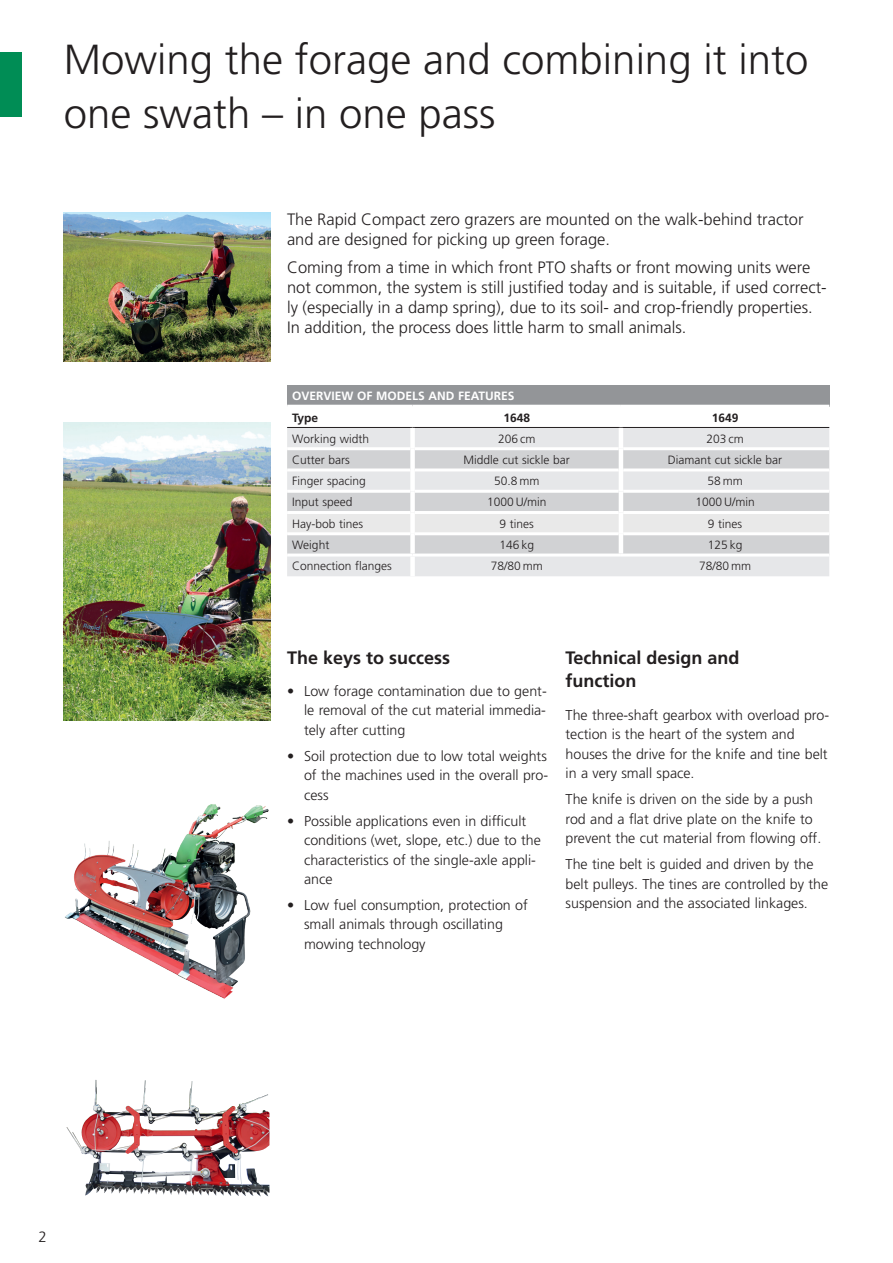
<style>
.page{position:relative;width:893px;height:1263px;background:#fff}
.page>*{position:absolute;margin:0;border:0;box-sizing:border-box;transform-origin:0 0}
.t1{font:300 42px/54px "Frutiger";color:#231f20}
.t2{font:700 18px/24px "Frutiger LT Std";color:#231f20}
.t3{font:300 16.5px/19.8px "Frutiger";color:#231f20}
.t4{font:300 15px "Frutiger";color:#231f20}
.t5{font:300 14.25px/19.5px "Frutiger";color:#231f20}
.t6{font:300 12px "Frutiger";color:#231f20}
.t7{font:700 12px "Frutiger LT Std";color:#fff}
.t8{font:700 12px "Frutiger LT Std";color:#231f20}
</style>
<div class="page">
<img style="left:64px;top:422px;width:206px;height:298px">
<img style="left:65px;top:804px;width:204px;height:195px">
<img style="left:66px;top:1080px;width:203px;height:116px">
<div style="left:0;top:53px;width:22px;height:64px;background:#008d55"></div>
<img style="left:64px;top:213px;width:206px;height:148px">
<div style="left:287px;top:385px;width:542px;height:21px;background:#939598"></div>
<div style="left:287px;top:428px;width:542px;height:19px;background:#e6e7e9"></div>
<svg style="left:287px;top:450px;width:542px;height:103px;background:#d7d8da"></svg>
<div style="left:287px;top:514px;width:542px;height:18px;background:#e9e9e9"></div>
<div style="left:287px;top:556px;width:542px;height:20px;background:#e6e7e9"></div>
<div style="left:410px;top:556px;width:5px;height:20px;background:#fff"></div>
<hr style="left:287px;top:405px;width:126px;height:3px;background:#fff">
<hr style="left:413px;top:405px;width:208px;height:3px;background:#fff">
<hr style="left:621px;top:405px;width:208px;height:3px;background:#fff">
<hr style="left:287px;top:468px;width:123px;height:3px;background:#fff">
<hr style="left:415px;top:468px;width:204px;height:3px;background:#fff">
<hr style="left:623px;top:468px;width:206px;height:3px;background:#fff">
<hr style="left:287px;top:490px;width:123px;height:3px;background:#fff">
<hr style="left:415px;top:490px;width:204px;height:3px;background:#fff">
<hr style="left:623px;top:490px;width:206px;height:3px;background:#fff">
<hr style="left:287px;top:511px;width:123px;height:3px;background:#fff">
<hr style="left:415px;top:511px;width:204px;height:3px;background:#fff">
<hr style="left:623px;top:511px;width:206px;height:3px;background:#fff">
<hr style="left:287px;top:532px;width:123px;height:3px;background:#fff">
<hr style="left:415px;top:532px;width:204px;height:3px;background:#fff">
<hr style="left:623px;top:532px;width:206px;height:3px;background:#fff">
<hr style="left:287px;top:427px;width:126px;height:1px;background:#231f20">
<hr style="left:413px;top:427px;width:208px;height:1px;background:#231f20">
<hr style="left:621px;top:427px;width:208px;height:1px;background:#231f20">
<div style="left:410px;top:428px;width:5px;height:21px;background:#fff"></div>
<hr style="left:619px;top:428px;width:4px;height:21px;background:#fff">
<div style="left:410px;top:449px;width:5px;height:21px;background:#fff"></div>
<hr style="left:619px;top:449px;width:4px;height:21px;background:#fff">
<div style="left:410px;top:470px;width:5px;height:21px;background:#fff"></div>
<hr style="left:619px;top:470px;width:4px;height:21px;background:#fff">
<div style="left:410px;top:491px;width:5px;height:21px;background:#fff"></div>
<hr style="left:619px;top:491px;width:4px;height:21px;background:#fff">
<div style="left:410px;top:512px;width:5px;height:22px;background:#fff"></div>
<hr style="left:619px;top:512px;width:4px;height:22px;background:#fff">
<div style="left:410px;top:534px;width:5px;height:19px;background:#fff"></div>
<hr style="left:619px;top:534px;width:4px;height:19px;background:#fff">
<h1 class="t1" style="left:64px;top:32px;width:746px">Mowing the forage and combining it into one swath – in one pass</h1>
<p class="t3" style="left:287px;top:209px;width:518px">The Rapid Compact zero grazers are mounted on the walk-behind tractor and are designed for picking up green forage.</p>
<p class="t3" style="left:287px;top:257px;width:541px">Coming from a time in which front PTO shafts or front mowing units were not common, the system is still justified today and is suitable, if used correct&shy;ly (especially in a damp spring), due to its soil- and crop-friendly properties.<br>In addition, the process does little harm to small animals.</p>
<p class="t7" style="left:292px;top:389px;width:224px">OVERVIEW OF MODELS AND FEATURES</p>
<p class="t8" style="left:292px;top:411px;width:28px">Type</p>
<p class="t8" style="left:503px;top:411px;width:28px">1648</p>
<p class="t8" style="left:712px;top:411px;width:28px">1649</p>
<p class="t6" style="left:292px;top:432px;width:78px">Working width</p>
<p class="t6" style="left:498px;top:432px;width:39px">206 cm</p>
<p class="t6" style="left:706px;top:432px;width:39px">203 cm</p>
<p class="t6" style="left:292px;top:453px;width:59px">Cutter bars</p>
<p class="t6" style="left:464px;top:453px;width:108px">Middle cut sickle bar</p>
<p class="t6" style="left:668px;top:453px;width:116px">Diamant cut sickle bar</p>
<p class="t6" style="left:292px;top:474px;width:75px">Finger spacing</p>
<p class="t6" style="left:494px;top:474px;width:47px">50.8 mm</p>
<p class="t6" style="left:707px;top:474px;width:37px">58 mm</p>
<p class="t6" style="left:292px;top:495px;width:62px">Input speed</p>
<p class="t6" style="left:487px;top:495px;width:61px">1000 U/min</p>
<p class="t6" style="left:695px;top:495px;width:61px">1000 U/min</p>
<p class="t6" style="left:292px;top:517px;width:73px">Hay-bob tines</p>
<p class="t6" style="left:500px;top:517px;width:36px">9 tines</p>
<p class="t6" style="left:708px;top:517px;width:36px">9 tines</p>
<p class="t6" style="left:292px;top:538px;width:39px">Weight</p>
<p class="t6" style="left:499px;top:538px;width:36px">146 kg</p>
<p class="t6" style="left:708px;top:538px;width:36px">125 kg</p>
<p class="t6" style="left:292px;top:559px;width:101px">Connection flanges</p>
<p class="t6" style="left:491px;top:559px;width:54px">78/80 mm</p>
<p class="t6" style="left:699px;top:559px;width:54px">78/80 mm</p>
<p class="t2" style="left:287px;top:645px;width:165px">The keys to success</p>
<p class="t5" style="left:304px;top:681px;width:244px;text-align:justify;text-indent:-17px">• Low forage contamination due to gent&shy;le removal of the cut material immedia&shy;tely after cutting</p>
<p class="t5" style="left:304px;top:746px;width:246px;text-align:justify;text-indent:-17px">• Soil protection due to low total weights of the machines used in the overall pro&shy;cess</p>
<p class="t5" style="left:304px;top:811px;width:238px;text-indent:-17px">• Possible applications even in difficult conditions (wet, slope, etc.) due to the characteristics of the single-axle appli&shy;ance</p>
<p class="t5" style="left:304px;top:895px;width:225px;text-indent:-17px">• Low fuel consumption, protection of small animals through oscillating mowing technology</p>
<p class="t2" style="left:566px;top:645px;width:176px">Technical design and function</p>
<p class="t5" style="left:566px;top:705px;width:265px">The three-shaft gearbox with overload pro&shy;tection is the heart of the system and houses the drive for the knife and tine belt in a very small space.</p>
<p class="t5" style="left:566px;top:789px;width:257px">The knife is driven on the side by a push rod and a flat drive plate on the knife to prevent the cut material from flowing off.</p>
<p class="t5" style="left:566px;top:854px;width:264px">The tine belt is guided and driven by the belt pulleys. The tines are controlled by the suspension and the associated linkages.</p>
<p class="t4" style="left:38px;top:1229px;width:10px">2</p>
</div>
